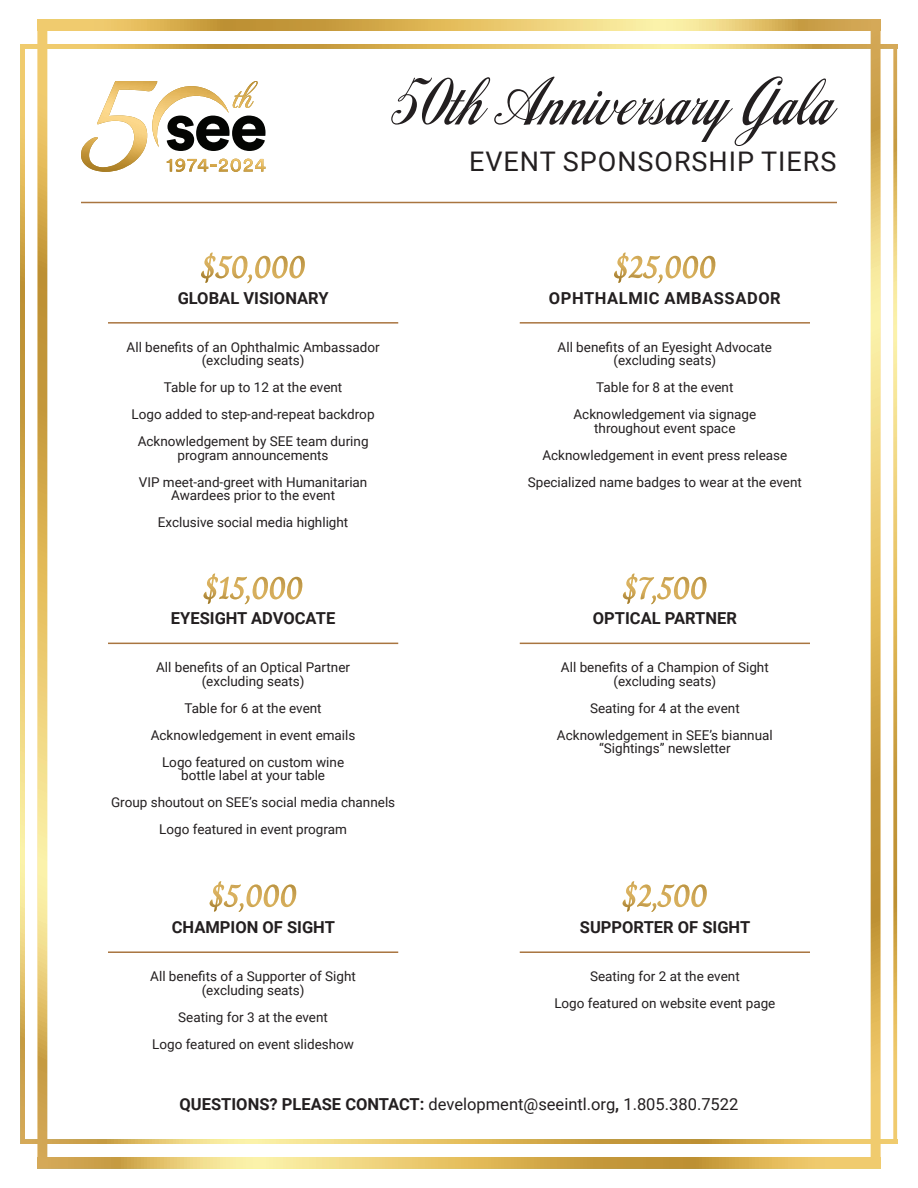
<style>
.page{position:relative;width:918px;height:1188px;background:#fff}
.page>*{position:absolute;margin:0;border:0;box-sizing:border-box;transform-origin:0 0}
.t1{font:69px "Colagraph";color:#231f20}
.t2{font:27px "Roboto";letter-spacing:.035em;color:#231f20}
.t3{font:700 16.5px "Roboto";color:#231f20}
.t4{font:16.5px "Roboto";color:#231f20}
.t5{font:700 16.5px "Roboto";letter-spacing:.035em;color:#231f20}
.Benefits_plain_text_not_table{font:13.5px/13.5px "Roboto";color:#231f20;text-align:center}
.s1{font-weight:700}
</style>
<div class="page">
<svg style="left:47px;top:20px;width:824px;height:11px;background:#debc62"></svg>
<svg style="left:871px;top:20px;width:9px;height:1137px;background:#debb62"></svg>
<svg style="left:47px;top:1157px;width:833px;height:11px;background:#dfbc63"></svg>
<svg style="left:38px;top:20px;width:9px;height:1148px;background:#debb62"></svg>
<svg style="left:25px;top:44px;width:868px;height:4px;background:#debb62"></svg>
<svg style="left:893px;top:44px;width:4px;height:1096px;background:#e2c16f"></svg>
<svg style="left:21px;top:44px;width:4px;height:1096px;background:#dfbc62"></svg>
<svg style="left:21px;top:1140px;width:876px;height:4px;background:#debb62"></svg>
<hr style="left:520px;top:322px;width:290px;height:2px;background:#a97540">
<hr style="left:520px;top:643px;width:290px;height:1px;background:#a97540">
<hr style="left:108px;top:322px;width:290px;height:2px;background:#a97540">
<svg style="left:201px;top:253px;width:104px;height:30px"></svg>
<hr style="left:81px;top:202px;width:756px;height:1px;background:#a97540">
<hr style="left:520px;top:951px;width:290px;height:2px;background:#a97540">
<svg style="left:623px;top:881px;width:84px;height:31px"></svg>
<hr style="left:108px;top:643px;width:290px;height:1px;background:#a97540">
<svg style="left:203px;top:574px;width:99px;height:30px"></svg>
<svg style="left:623px;top:574px;width:83px;height:30px"></svg>
<svg style="left:614px;top:253px;width:101px;height:30px"></svg>
<svg style="left:81px;top:81px;width:185px;height:91px"></svg>
<hr style="left:108px;top:951px;width:290px;height:2px;background:#a97540">
<svg style="left:210px;top:881px;width:86px;height:31px"></svg>
<p class="t1" style="left:382px;top:64px;width:445px">50th Anniversary Gala</p>
<p class="t3" style="left:178px;top:286px;width:152px">GLOBAL VISIONARY</p>
<p class="Benefits_plain_text_not_table" style="left:127px;top:340px;width:255px">All benefits of an Ophthalmic Ambassador (excluding seats)</p>
<p class="Benefits_plain_text_not_table" style="left:164px;top:380px;width:180px">Table for up to 12 at the event</p>
<p class="Benefits_plain_text_not_table" style="left:132px;top:407px;width:244px">Logo added to step-and-repeat backdrop</p>
<p class="Benefits_plain_text_not_table" style="left:138px;top:434px;width:232px">Acknowledgement by SEE team during program announcements</p>
<p class="Benefits_plain_text_not_table" style="left:139px;top:475px;width:230px">VIP meet-and-greet with Humanitarian<br>Awardees prior to the event</p>
<p class="Benefits_plain_text_not_table" style="left:158px;top:515px;width:192px">Exclusive social media highlight</p>
<p class="t3" style="left:171px;top:607px;width:166px">EYESIGHT ADVOCATE</p>
<p class="Benefits_plain_text_not_table" style="left:156px;top:660px;width:195px">All benefits of an Optical Partner (excluding seats)</p>
<p class="Benefits_plain_text_not_table" style="left:185px;top:701px;width:139px">Table for 6 at the event</p>
<p class="Benefits_plain_text_not_table" style="left:151px;top:728px;width:206px">Acknowledgement in event emails</p>
<p class="Benefits_plain_text_not_table" style="left:162px;top:755px;width:184px">Logo featured on custom wine bottle label at your table</p>
<p class="Benefits_plain_text_not_table" style="left:111px;top:795px;width:286px">Group shoutout on SEE’s social media channels</p>
<p class="Benefits_plain_text_not_table" style="left:159px;top:822px;width:189px">Logo featured in event program</p>
<p class="t3" style="left:172px;top:916px;width:165px">CHAMPION OF SIGHT</p>
<p class="Benefits_plain_text_not_table" style="left:150px;top:969px;width:207px">All benefits of a Supporter of Sight (excluding seats)</p>
<p class="Benefits_plain_text_not_table" style="left:178px;top:1010px;width:151px">Seating for 3 at the event</p>
<p class="Benefits_plain_text_not_table" style="left:152px;top:1037px;width:203px">Logo featured on event slideshow</p>
<p class="t2" style="left:469px;top:142px;width:369px">EVENT SPONSORSHIP TIERS</p>
<p class="t5" style="left:549px;top:286px;width:233px">OPHTHALMIC AMBASSADOR</p>
<p class="Benefits_plain_text_not_table" style="left:558px;top:340px;width:216px">All benefits of an Eyesight Advocate (excluding seats)</p>
<p class="Benefits_plain_text_not_table" style="left:596px;top:380px;width:139px">Table for 8 at the event</p>
<p class="Benefits_plain_text_not_table" style="left:573px;top:407px;width:184px">Acknowledgement via signage throughout event space</p>
<p class="Benefits_plain_text_not_table" style="left:542px;top:448px;width:246px">Acknowledgement in event press release</p>
<p class="Benefits_plain_text_not_table" style="left:528px;top:475px;width:276px">Specialized name badges to wear at the event</p>
<p class="t3" style="left:593px;top:607px;width:146px">OPTICAL PARTNER</p>
<p class="Benefits_plain_text_not_table" style="left:561px;top:660px;width:209px">All benefits of a Champion of Sight (excluding seats)</p>
<p class="Benefits_plain_text_not_table" style="left:590px;top:701px;width:151px">Seating for 4 at the event</p>
<p class="Benefits_plain_text_not_table" style="left:557px;top:728px;width:217px">Acknowledgement in SEE’s biannual “Sightings” newsletter</p>
<p class="t3" style="left:580px;top:916px;width:172px">SUPPORTER OF SIGHT</p>
<p class="Benefits_plain_text_not_table" style="left:590px;top:969px;width:151px">Seating for 2 at the event</p>
<p class="Benefits_plain_text_not_table" style="left:554px;top:996px;width:223px">Logo featured on website event page</p>
<p class="t4" style="left:180px;top:1092px;width:560px"><span class="s1">QUESTIONS? PLEASE CONTACT:</span> development@seeintl.org<span class="s1">,</span> 1.805.380.7522</p>
</div>
